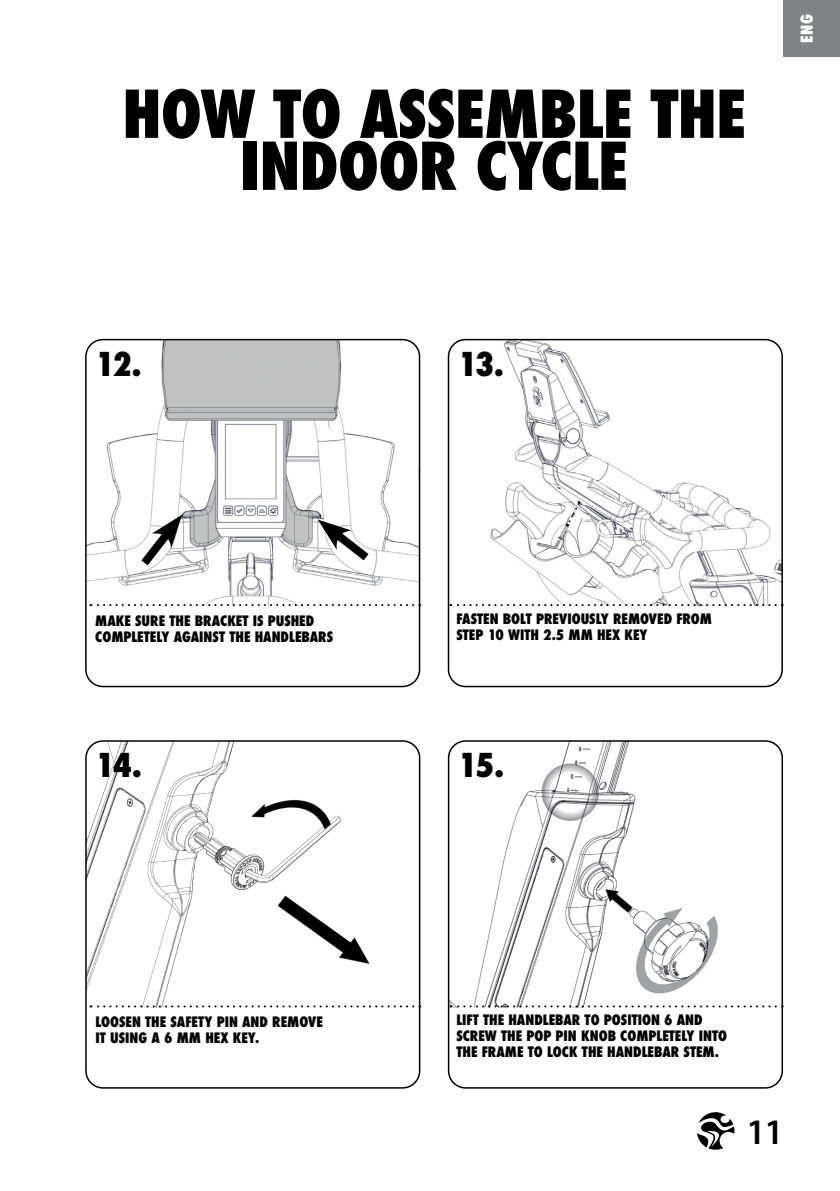
<style>
.page{position:relative;width:840px;height:1191px;background:#fff}
.page>*{position:absolute;margin:0;border:0;box-sizing:border-box;transform-origin:0 0}
.t1{font:800 condensed 64px/52px "Futura";letter-spacing:-.01em;color:#000;text-align:center}
.t2{font:600 36px "Myriad Pro";color:#000}
.t3{font:800 condensed 32px "Futura";letter-spacing:-.06em;color:#000}
.t4{font:800 condensed 16px "Futura";color:#fff}
.t5{font:800 condensed 14px/16px "Futura";color:#000}
</style>
<div class="page">
<svg style="left:697px;top:1112px;width:37px;height:37px"></svg>
<div style="left:782px;top:0;width:57px;height:57px;background:#808285"></div>
<img style="left:88px;top:339px;width:331px;height:267px">
<div style="left:85px;top:339px;width:335px;height:348px;border:2px solid #000;border-radius:17px"></div>
<img style="left:450px;top:339px;width:331px;height:267px">
<div style="left:447px;top:339px;width:335px;height:348px;border:2px solid #000;border-radius:17px"></div>
<svg style="left:90px;top:604px;width:323px;height:2px"></svg>
<svg style="left:450px;top:604px;width:325px;height:2px"></svg>
<svg style="left:317px;top:519px;width:60px;height:49px"></svg>
<svg style="left:133px;top:514px;width:49px;height:60px"></svg>
<img style="left:88px;top:743px;width:331px;height:264px">
<div style="left:85px;top:740px;width:335px;height:348px;border:2px solid #000;border-radius:17px"></div>
<img style="left:450px;top:741px;width:331px;height:266px">
<div style="left:447px;top:740px;width:335px;height:348px;border:2px solid #000;border-radius:17px"></div>
<svg style="left:90px;top:1005px;width:323px;height:2px"></svg>
<svg style="left:450px;top:1005px;width:325px;height:2px"></svg>
<h1 class="t1" style="left:122px;top:88px;width:624px">HOW TO ASSEMBLE THE<br>INDOOR CYCLE</h1>
<p class="t4" style="left:795px;top:43px;width:30px;rotate:-90deg">ENG</p>
<h3 class="t3" style="left:95px;top:342px;width:48px">12.</h3>
<h3 class="t3" style="left:457px;top:342px;width:48px">13.</h3>
<p class="t5" style="left:95px;top:612px;width:239px">MAKE SURE THE BRACKET IS PUSHED<br>COMPLETELY AGAINST THE HANDLEBARS</p>
<p class="t5" style="left:456px;top:610px;width:257px">FASTEN BOLT PREVIOUSLY REMOVED FROM<br>STEP 10 WITH 2.5 MM HEX KEY</p>
<h3 class="t3" style="left:95px;top:744px;width:48px">14.</h3>
<h3 class="t3" style="left:457px;top:744px;width:48px">15.</h3>
<p class="t5" style="left:95px;top:1014px;width:229px">LOOSEN THE SAFETY PIN AND REMOVE<br>IT USING A 6 MM HEX KEY.</p>
<p class="t5" style="left:456px;top:1012px;width:272px">LIFT THE HANDLEBAR TO POSITION 6 AND<br>SCREW THE POP PIN KNOB COMPLETELY INTO<br>THE FRAME TO LOCK THE HANDLEBAR STEM.</p>
<h2 class="t2" style="left:746px;top:1109px;width:39px">11</h2>
</div>
